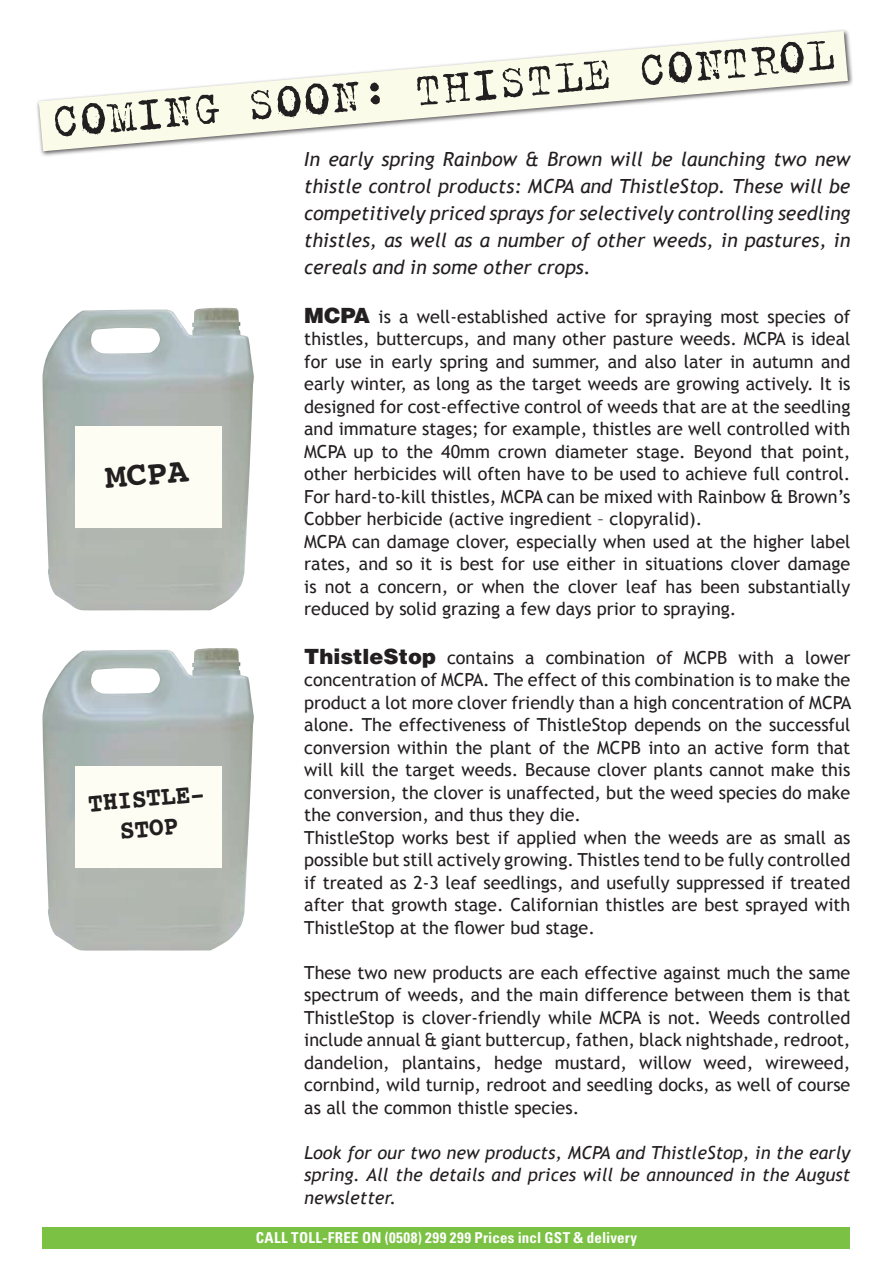
<style>
.page{position:relative;width:893px;height:1263px;background:#fff}
.page>*{position:absolute;margin:0;border:0;box-sizing:border-box;transform-origin:0 0}
.t1{font:51px "Trixie Text";color:#231f20}
.t2{font:700 34.5px "Courier";color:#231f20}
.t3{font:700 27px/30px "Courier";color:#231f20;text-align:center;scale:.9 1}
.t4{font:italic 19.5px/27px "Trebuchet MS";color:#231f20;text-align:justify}
.t5{font:18px/22.5px "Trebuchet MS";color:#231f20}
.t6{font:italic 18px/22.5px "Trebuchet MS";color:#231f20;text-align:justify}
.t7{font:700 condensed 15px "Univers";letter-spacing:.015em;color:#fff}
.s1{font-family:"Helvetica";font-weight:900;font-size:21px}
</style>
<div class="page">
<div style="left:43px;top:1227px;width:807px;height:22px;background:#7bc143"></div>
<div style="left:36px;top:28px;width:817px;height:129px;background:#231f20;opacity:.75"></div>
<svg style="left:39px;top:31px;width:809px;height:120px"></svg>
<img style="left:43px;top:308px;width:211px;height:302px">
<img style="left:43px;top:648px;width:211px;height:303px">
<div style="left:75px;top:426px;width:147px;height:101px;background:#fefdf3"></div>
<div style="left:75px;top:766px;width:147px;height:101px;background:#fefdf3"></div>
<h1 class="t1" style="left:49px;top:92px;width:787px;rotate:-5deg">COMING SOON: THISTLE CONTROL</h1>
<p class="t4" style="left:304px;top:146px;width:548px">In early spring Rainbow &amp; Brown will be launching two new thistle control products: MCPA and ThistleStop. These will be competitively priced sprays for selectively controlling seedling thistles, as well as a number of other weeds, in pastures, in cereals and in some other crops.</p>
<p class="t5" style="left:304px;top:305px;width:548px"><span class="s1">MCPA</span> is a well-established active for spraying most species of thistles, buttercups, and many other pasture weeds. MCPA is ideal for use in early spring and summer, and also later in autumn and early winter, as long as the target weeds are growing actively. It is designed for cost-effective control of weeds that are at the seedling and immature stages; for example, thistles are well controlled with MCPA up to the 40mm crown diameter stage. Beyond that point, other herbicides will often have to be used to achieve full control.<br>For hard-to-kill thistles, MCPA can be mixed with Rainbow &amp; Brown’s Cobber herbicide (active ingredient – clopyralid).<br>MCPA can damage clover, especially when used at the higher label rates, and so it is best for use either in situations clover damage is not a concern, or when the clover leaf has been substantially reduced by solid grazing a few days prior to spraying.</p>
<p class="t5" style="left:304px;top:646px;width:549px"><span class="s1">ThistleStop</span> contains a combination of MCPB with a lower concentration of MCPA. The effect of this combination is to make the product a lot more clover friendly than a high concentration of MCPA alone. The effectiveness of ThistleStop depends on the successful conversion within the plant of the MCPB into an active form that will kill the target weeds. Because clover plants cannot make this conversion, the clover is unaffected, but the weed species do make the conversion, and thus they die.<br>ThistleStop works best if applied when the weeds are as small as possible but still actively growing. Thistles tend to be fully controlled if treated as 2-3 leaf seedlings, and usefully suppressed if treated after that growth stage. Californian thistles are best sprayed with ThistleStop at the flower bud stage.</p>
<p class="t5" style="left:304px;top:961px;width:548px;text-align:justify">These two new products are each effective against much the same spectrum of weeds, and the main difference between them is that ThistleStop is clover-friendly while MCPA is not. Weeds controlled include annual &amp; giant buttercup, fathen, black nightshade, redroot, dandelion, plantains, hedge mustard, willow weed, wireweed, cornbind, wild turnip, redroot and seedling docks, as well of course as all the common thistle species.</p>
<p class="t6" style="left:304px;top:1141px;width:548px">Look for our two new products, MCPA and ThistleStop, in the early spring. All the details and prices will be announced in the August newsletter.</p>
<h2 class="t2" style="left:104px;top:458px;width:84px;rotate:-5deg">MCPA</h2>
<h3 class="t3" style="left:87px;top:790px;width:130px;rotate:-5deg">THISTLE-<br>STOP</h3>
<p class="t7" style="left:256px;top:1229px;width:383px">CALL TOLL-FREE ON (0508) 299 299 Prices incl GST &amp; delivery</p>
</div>
